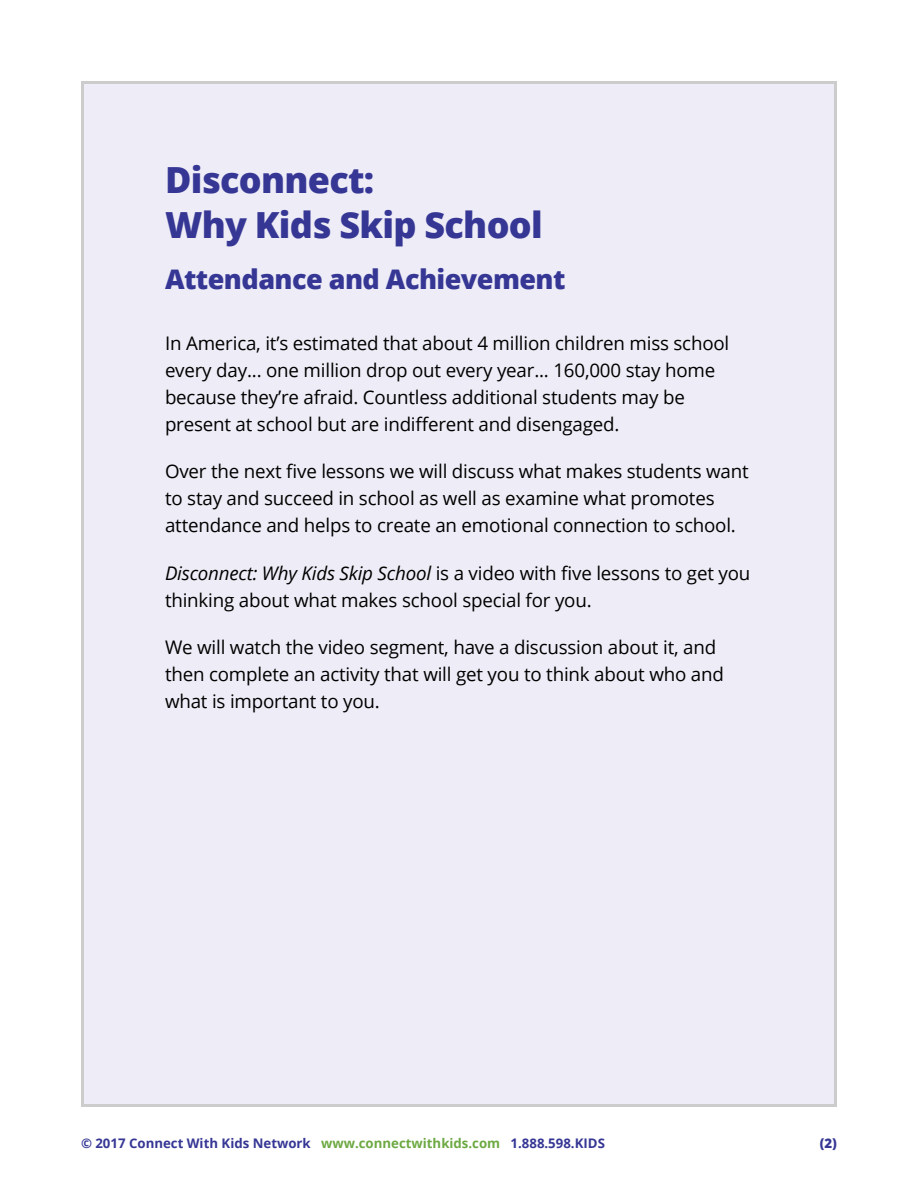
<style>
.page{position:relative;width:918px;height:1188px;background:#fff}
.page>*{position:absolute;margin:0;border:0;box-sizing:border-box;transform-origin:0 0}
.t1{font:800 36px/45px "Open Sans";letter-spacing:-.02em;color:#363795}
.t2{font:800 27px "Open Sans";letter-spacing:-.02em;color:#363795}
.t3{font:18.75px/27px "Open Sans";letter-spacing:-.01em;color:#000}
.t4{font:700 13.2px "Open Sans";color:#363795}
.t5{font:800 13.2px "Open Sans";color:#363795}
.s1{font-style:italic}
.s2{color:#6da943}
</style>
<div class="page">
<div style="left:82px;top:82px;width:754px;height:1024px;background:#eeedf7"></div>
<h1 class="t1" style="left:165px;top:155px;width:379px">Disconnect:<br>Why Kids Skip School</h1>
<h2 class="t2" style="left:165px;top:259px;width:402px">Attendance and Achievement</h2>
<p class="t3" style="left:165px;top:329px;width:566px">In America, it’s estimated that about 4 million children miss school every day... one million drop out every year... 160,000 stay home because they’re afraid. Countless additional students may be present at school but are indifferent and disengaged.</p>
<p class="t3" style="left:165px;top:458px;width:585px">Over the next five lessons we will discuss what makes students want to stay and succeed in school as well as examine what promotes attendance and helps to create an emotional connection to school.</p>
<p class="t3" style="left:165px;top:559px;width:587px"><span class="s1">Disconnect: Why Kids Skip School</span> is a video with five lessons to get you thinking about what makes school special for you.</p>
<p class="t3" style="left:165px;top:633px;width:561px">We will watch the video segment, have a discussion about it, and then complete an activity that will get you to think about who and what is important to you.</p>
<p class="t4" style="left:81px;top:1133px;width:525px">© 2017 Connect With Kids Network <span class="s2">www.connectwithkids.com</span> 1.888.598.KIDS</p>
<p class="t5" style="left:820px;top:1133px;width:19px">(2)</p>
</div>
